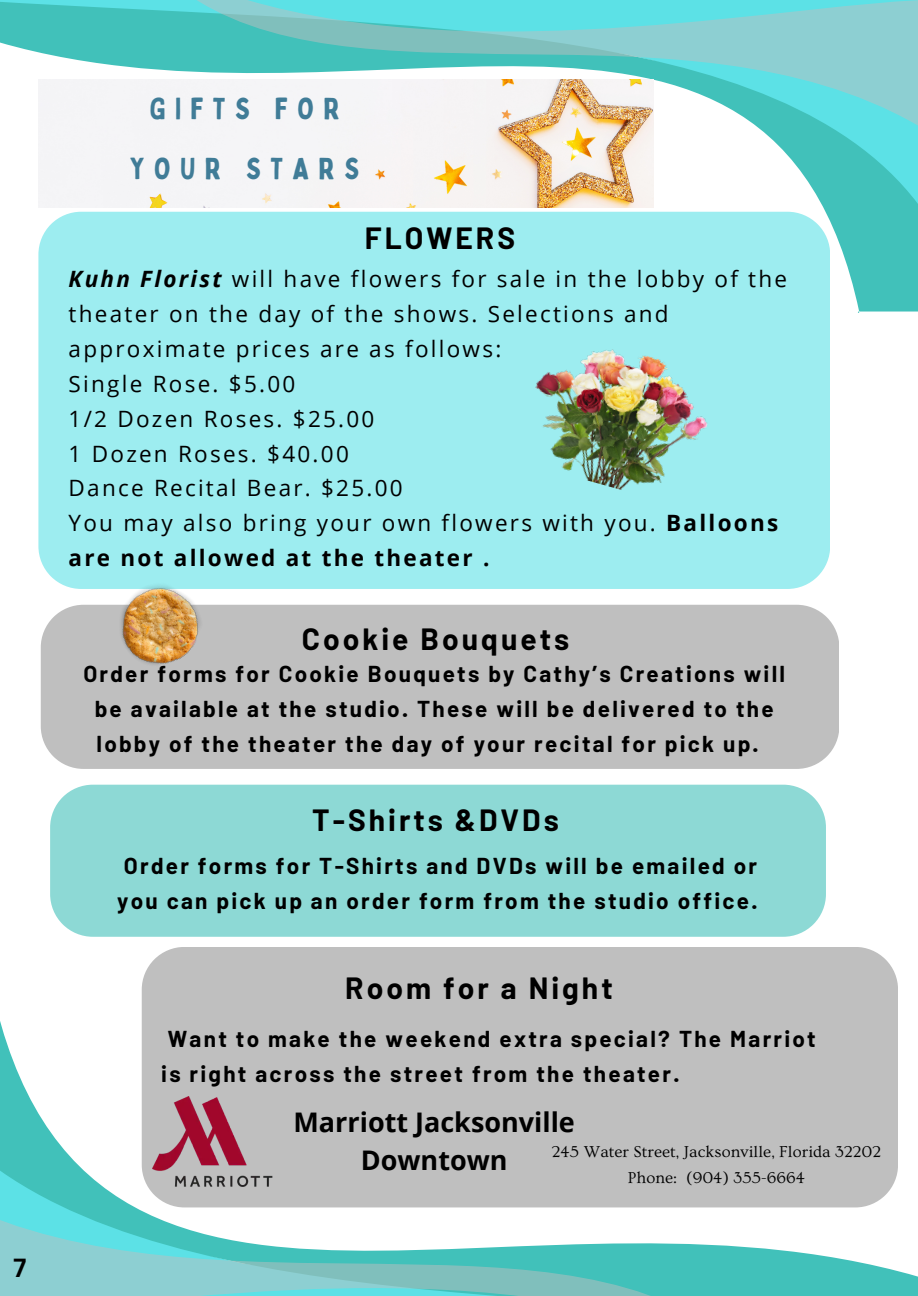
<style>
.page{position:relative;width:918px;height:1296px;background:#fff}
.page>*{position:absolute;margin:0;border:0;box-sizing:border-box;transform-origin:0 0}
.t1{font:700 30px "Barlow";letter-spacing:.1em;color:#000}
.t2{font:30px/59.7px "Bobby Jones";letter-spacing:.31em;color:#407c97;text-align:center}
.t3{font:700 27px/37.2px "Open Sans";color:#000;text-align:center}
.t4{font:700 25.5px "Canva Sans";color:#000}
.t5{font:700 22.5px/34.8px "Barlow";letter-spacing:.1em;color:#000}
.t6{font:22.5px/34.8px "Open Sans";letter-spacing:.1em;color:#000}
.t7{font:16.5px "Ovo";letter-spacing:.005em;color:#000}
.s1{font-weight:700;font-style:italic}
.s2{font-weight:700}
</style>
<div class="page">
<svg style="left:0;top:0;width:918px;height:313px"></svg>
<svg style="left:196px;top:0;width:722px;height:137px;background:#7ad4d4"></svg>
<img style="left:38px;top:79px;width:616px;height:129px">
<div style="left:38px;top:212px;width:792px;height:377px;background:#9dedf0"></div>
<div style="left:41px;top:605px;width:798px;height:164px;background:#bfbfbf"></div>
<svg style="left:0;top:987px;width:918px;height:309px"></svg>
<svg style="left:0;top:1174px;width:706px;height:122px"></svg>
<img style="left:515px;top:329px;width:206px;height:178px">
<div style="left:50px;top:785px;width:776px;height:152px;background:#8dd9d5"></div>
<div style="left:142px;top:947px;width:756px;height:260px;background:#bfbfbf"></div>
<img style="left:152px;top:1097px;width:121px;height:90px">
<img style="left:100px;top:564px;width:122px;height:123px">
<p class="t4" style="left:14px;top:1250px;width:14px">7</p>
<p class="t2" style="left:130px;top:78px;width:231px">GIFTS FOR<br>YOUR STARS</p>
<h5 class="t1" style="left:365px;top:219px;width:152px">FLOWERS</h5>
<h3 class="t6" style="left:69px;top:261px;width:720px"><span class="s1">Kuhn Florist</span> will have flowers for sale in the lobby of the theater on the day of the shows. Selections and approximate prices are as follows:<br>Single Rose. $5.00<br>1/2 Dozen Roses. $25.00<br>1 Dozen Roses. $40.00<br>Dance Recital Bear. $25.00<br>You may also bring your own flowers with you. <span class="s2">Balloons are not allowed at the theater .</span></h3>
<h4 class="t1" style="left:302px;top:620px;width:269px">Cookie Bouquets</h4>
<p class="t5" style="left:95px;top:656px;width:692px;text-indent:-11px">Order forms for Cookie Bouquets by Cathy’s Creations will be available at the studio. These will be delivered to the lobby of the theater the day of your recital for pick up.</p>
<h3 class="t1" style="left:312px;top:801px;width:248px">T-Shirts &amp;DVDs</h3>
<h4 class="t5" style="left:117px;top:847px;width:642px;text-align:center">Order forms for T-Shirts and DVDs will be emailed or you can pick up an order form from the studio office.</h4>
<h3 class="t1" style="left:345px;top:969px;width:269px">Room for a Night</h3>
<h4 class="t5" style="left:161px;top:1021px;width:656px;text-indent:7px">Want to make the weekend extra special? The Marriot is right across the street from the theater.</h4>
<p class="t3" style="left:294px;top:1103px;width:283px">Marriott Jacksonville<br>Downtown</p>
<h3 class="t7" style="left:552px;top:1142px;width:331px">245 Water Street, Jacksonville, Florida 32202</h3>
<p class="t7" style="left:628px;top:1168px;width:179px">Phone: (904) 355-6664</p>
</div>
